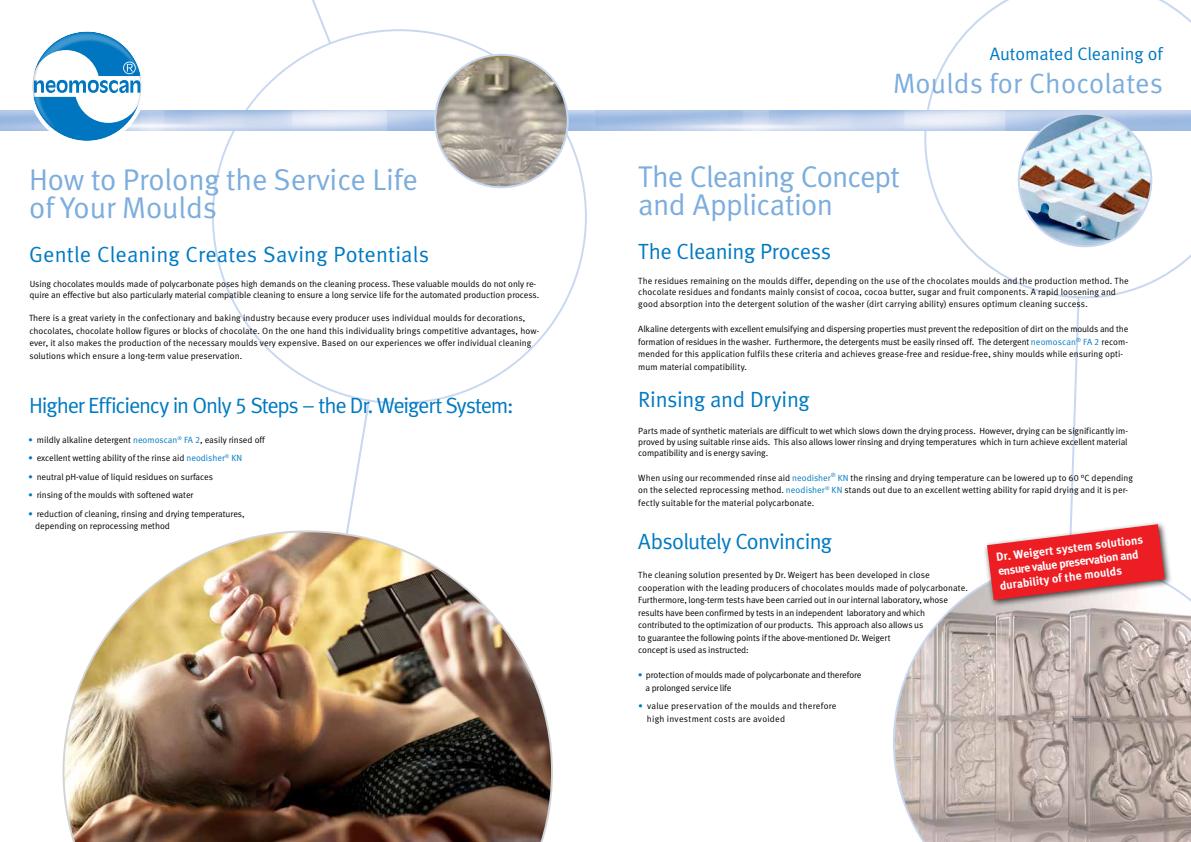
<style>
.page{position:relative;width:1191px;height:842px;background:#fff}
.page>*{position:absolute;margin:0;border:0;box-sizing:border-box;transform-origin:0 0}
.t1{font:30px/28px "Meta Normal";letter-spacing:-.005em;color:#7caddd}
.t2{font:30px/28px "Meta Normal";letter-spacing:-.025em;color:#7caddd}
.t3{font:28px "Meta Normal";letter-spacing:.005em;color:#7caddd}
.t4{font:22px "Meta Normal";letter-spacing:-.005em;color:#007ac2}
.t5{font:22px "Meta Normal LF";letter-spacing:-.05em;color:#007ac2}
.t6{font:22px "Meta Normal";letter-spacing:-.035em;color:#007ac2}
.t7{font:18px "Meta Normal";color:#007ac2}
.t8{font:700 11.8px/14.3px "Meta";color:#fff}
.t9{font:9px/12.5px "Meta Normal";color:#000}
.t10{font:9px/12.5px "Meta Normal LF";letter-spacing:.005em;color:#000}
.t11{font:9px/12.5px "Meta Normal";letter-spacing:.025em;color:#000}
.s1{font-family:"Meta Black LF";color:#007ac2}
.s2{font-family:"Meta Normal LF";color:#007ac2}
.s3{font-family:"Meta Normal LF"}
.s4{color:#007ac2}
</style>
<div class="page">
<svg style="left:924px;top:0;width:267px;height:277px"></svg>
<svg style="left:305px;top:0;width:81px;height:55px"></svg>
<svg style="left:305px;top:378px;width:81px;height:152px"></svg>
<div style="left:213px;top:30px;width:373px;height:373px;background:#fff;border-radius:50%"></div>
<img style="left:0;top:111px;width:1191px;height:20px">
<img style="left:32px;top:110px;width:1px;height:21px">
<svg style="left:33px;top:33px;width:108px;height:107px"></svg>
<div style="left:28px;top:28px;width:117px;height:117px;border:4px solid #fff;border-radius:50%"></div>
<img style="left:435px;top:55px;width:132px;height:132px;border-radius:66px">
<img style="left:1018px;top:114px;width:133px;height:132px;border-radius:66px">
<img style="left:63px;top:530px;width:490px;height:312px">
<svg style="left:893px;top:584px;width:298px;height:258px;background:#c3b8b3"></svg>
<div style="left:983px;top:521px;width:189px;height:87px;background:#000;opacity:.75"></div>
<svg style="left:987px;top:137px;width:177px;height:603px"></svg>
<h1 class="t1" style="left:29px;top:165px;width:390px">How to Prolong the Service Life of Your Moulds</h1>
<h3 class="t4" style="left:29px;top:241px;width:402px">Gentle Cleaning Creates Saving Potentials</h3>
<p class="t9" style="left:29px;top:279px;width:511px;line-height:10.8px">Using chocolates moulds made of polycarbonate poses high demands on the cleaning process. These valuable moulds do not only re&shy;quire an effective but also particularly material compatible cleaning to ensure a long service life for the automated production process.</p>
<p class="t9" style="left:29px;top:312px;width:512px">There is a great variety in the confectionary and baking industry because every producer uses individual moulds for decorations, chocolates, chocolate hollow figures or blocks of chocolate. On the one hand this individuality brings competitive advantages, how&shy;ever, it also makes the production of the necessary moulds very expensive. Based on our experiences we offer individual cleaning solutions which ensure a long-term value preservation.</p>
<h3 class="t5" style="left:29px;top:393px;width:486px">Higher Efficiency in Only 5 Steps – the Dr. Weigert System:</h3>
<p class="t9" style="left:28px;top:433px;width:238px"><span class="s1">•</span> mildly alkaline detergent <span class="s2">neomoscan</span><sup>®</sup> <span class="s2">FA 2</span><span class="s3">,</span> easily rinsed off</p>
<p class="t9" style="left:28px;top:452px;width:215px"><span class="s1">•</span> excellent wetting ability of the rinse aid <span class="s2">neodisher</span><sup>®</sup> <span class="s2">KN</span></p>
<p class="t9" style="left:28px;top:470px;width:186px"><span class="s1">•</span> neutral pH-value of liquid residues on surfaces</p>
<p class="t9" style="left:28px;top:489px;width:166px"><span class="s1">•</span> rinsing of the moulds with softened water</p>
<p class="t9" style="left:35px;top:507px;width:211px;text-indent:-7px"><span class="s1">•</span> reduction of cleaning, rinsing and drying temperatures, depending on reprocessing method</p>
<h3 class="t7" style="left:989px;top:43px;width:175px">Automated Cleaning of</h3>
<h2 class="t3" style="left:893px;top:67px;width:271px">Moulds for Chocolates</h2>
<h1 class="t2" style="left:638px;top:162px;width:263px">The Cleaning Concept and Application</h1>
<h3 class="t4" style="left:638px;top:238px;width:194px">The Cleaning Process</h3>
<p class="t9" style="left:638px;top:275px;width:492px;line-height:10.8px">The residues remaining on the moulds differ, depending on the use of the chocolates moulds and the production method. The chocolate residues and fondants mainly consist of cocoa, cocoa butter, sugar and fruit components. A rapid loosening and</p>
<p class="t9" style="left:638px;top:298px;width:451px">good absorption into the detergent solution of the washer (dirt carrying ability) ensures optimum cleaning success.</p>
<p class="t9" style="left:638px;top:323px;width:491px">Alkaline detergents with excellent emulsifying and dispersing properties must prevent the redeposition of dirt on the moulds and the formation of residues in the washer. Furthermore, the detergents must be easily rinsed off. The detergent <span class="s2">neomoscan</span><sup>®</sup> <span class="s2">FA 2</span> <span class="s3">recom-</span></p>
<p class="t10" style="left:638px;top:348px;width:486px">mended for this application fulfils these criteria and achieves grease-free and residue-free, shiny moulds while ensuring opti&shy;mum material compatibility.</p>
<h3 class="t4" style="left:638px;top:386px;width:173px">Rinsing and Drying</h3>
<p class="t9" style="left:638px;top:425px;width:491px;line-height:10.8px;text-align:justify">Parts made of synthetic materials are difficult to wet which slows down the drying process. However, drying can be significantly im&shy;proved by using suitable rinse aids. This also allows lower rinsing and drying temperatures which in turn achieve excellent material compatibility and is energy saving.</p>
<p class="t10" style="left:638px;top:471px;width:496px">When using our recommended rinse aid <span class="s4">neodisher</span><sup>®</sup> <span class="s4">KN</span> the rinsing and drying temperature can be lowered up to 60 °C depending</p>
<p class="t9" style="left:638px;top:484px;width:491px"><span class="s3">on the selected reprocessing method.</span> <span class="s4">neodisher</span><sup>®</sup> <span class="s4">KN</span> stands out due to an excellent wetting ability for rapid drying and it is per&shy;fectly suitable for the material polycarbonate.</p>
<h3 class="t6" style="left:638px;top:528px;width:195px">Absolutely Convincing</h3>
<p class="t9" style="left:638px;top:568px;width:331px">The cleaning solution presented by Dr. Weigert has been developed in close cooperation with the leading producers of chocolates moulds made of polycarbonate.<br>Furthermore, long-term tests have been carried out in our internal laboratory, whose results have been confirmed by tests in an independent laboratory and which contributed to the optimization of our products. This approach also allows us<br>to guarantee the following points if the above-mentioned Dr. Weigert<br>concept is used as instructed:</p>
<p class="t9" style="left:645px;top:669px;width:217px;text-indent:-7px"><span class="s1">•</span> protection of moulds made of polycarbonate and therefore a prolonged service life</p>
<p class="t11" style="left:647px;top:700px;width:191px;text-indent:-9px"><span class="s1">•</span> value preservation of the moulds and therefore high investment costs are avoided</p>
<h3 class="t8" style="left:995px;top:550px;width:149px;rotate:-7deg">Dr. Weigert system solutions ensure value preservation and durability of the moulds</h3>
</div>
